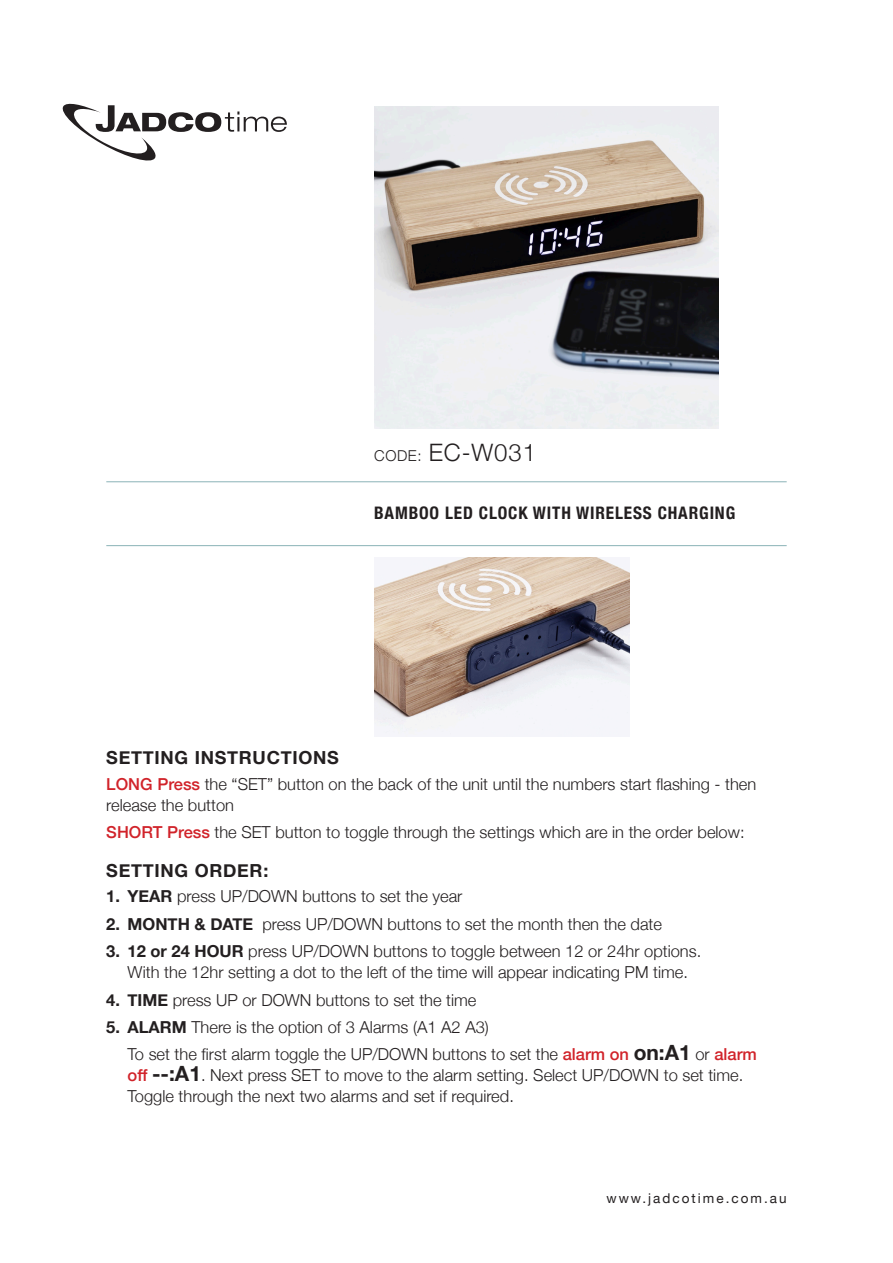
<style>
.page{position:relative;width:893px;height:1263px;background:#fff}
.page>*{position:absolute;margin:0;border:0;box-sizing:border-box;transform-origin:0 0}
.CLOCK_CODE{font:300 24px "Helvetica Neue";letter-spacing:.04em;color:#231f20}
.CLOCK_CODE-2{font:700 18px "Helvetica Neue";letter-spacing:.04em;color:#231f20}
.PRODUCT_TITLE{font:700 condensed 17.25px "Helvetica Neue";letter-spacing:.05em;color:#231f20}
.CLOCK_PARAGRAPH_TEXT{font:300 16.5px/21px "Helvetica Neue";color:#231f20}
.t1{font:13.5px "Helvetica Neue";letter-spacing:.15em;color:#231f20}
.s1{font-size:15px}
.s2{font-weight:500;color:#d1232a}
.s3{font-weight:700}
.s4{font-weight:700;font-size:21px}
</style>
<div class="page">
<hr style="left:106px;top:481px;width:681px;height:1px;background:#91b7bb">
<hr style="left:106px;top:545px;width:681px;height:1px;background:#91b7bb">
<svg style="left:62px;top:103px;width:225px;height:58px"></svg>
<img style="left:374px;top:106px;width:345px;height:322px">
<img style="left:374px;top:557px;width:255px;height:179px">
<p class="CLOCK_CODE" style="left:374px;top:433px;width:164px"><span class="s1">CODE:</span> EC-W031</p>
<p class="PRODUCT_TITLE" style="left:374px;top:498px;width:363px">BAMBOO LED CLOCK WITH WIRELESS CHARGING</p>
<p class="CLOCK_CODE-2" style="left:106px;top:744px;width:234px">SETTING INSTRUCTIONS</p>
<p class="CLOCK_PARAGRAPH_TEXT" style="left:106px;top:772px;width:652px"><span class="s2">LONG Press</span> the “SET” button on the back of the unit until the numbers start flashing - then release the button</p>
<p class="CLOCK_PARAGRAPH_TEXT" style="left:106px;top:820px;width:640px"><span class="s2">SHORT Press</span> the SET button to toggle through the settings which are in the order below:</p>
<p class="CLOCK_CODE-2" style="left:106px;top:856px;width:164px">SETTING ORDER:</p>
<p class="CLOCK_PARAGRAPH_TEXT" style="left:106px;top:885px;width:358px"><span class="s3">1. YEAR</span> press UP/DOWN buttons to set the year</p>
<p class="CLOCK_PARAGRAPH_TEXT" style="left:106px;top:912px;width:557px"><span class="s3">2. MONTH &amp; DATE</span> press UP/DOWN buttons to set the month then the date</p>
<p class="CLOCK_PARAGRAPH_TEXT" style="left:106px;top:939px;width:596px;text-align:center"><span class="s3">3. 12 or 24 HOUR</span> press UP/DOWN buttons to toggle between 12 or 24hr options.<br>With the 12hr setting a dot to the left of the time will appear indicating PM time.</p>
<p class="CLOCK_PARAGRAPH_TEXT" style="left:106px;top:988px;width:372px"><span class="s3">4. TIME</span> press UP or DOWN buttons to set the time</p>
<p class="CLOCK_PARAGRAPH_TEXT" style="left:106px;top:1015px;width:384px"><span class="s3">5. ALARM</span> There is the option of 3 Alarms (A1 A2 A3)</p>
<p class="CLOCK_PARAGRAPH_TEXT" style="left:128px;top:1043px;width:631px">To set the first alarm toggle the UP/DOWN buttons to set the <span class="s2">alarm on</span> <span class="s4">on:A1</span> or <span class="s2">alarm off</span> <span class="s4">--:A1</span>. Next press SET to move to the alarm setting. Select UP/DOWN to set time.<br>Toggle through the next two alarms and set if required.</p>
<p class="t1" style="left:606px;top:1189px;width:182px">www.jadcotime.com.au</p>
</div>
